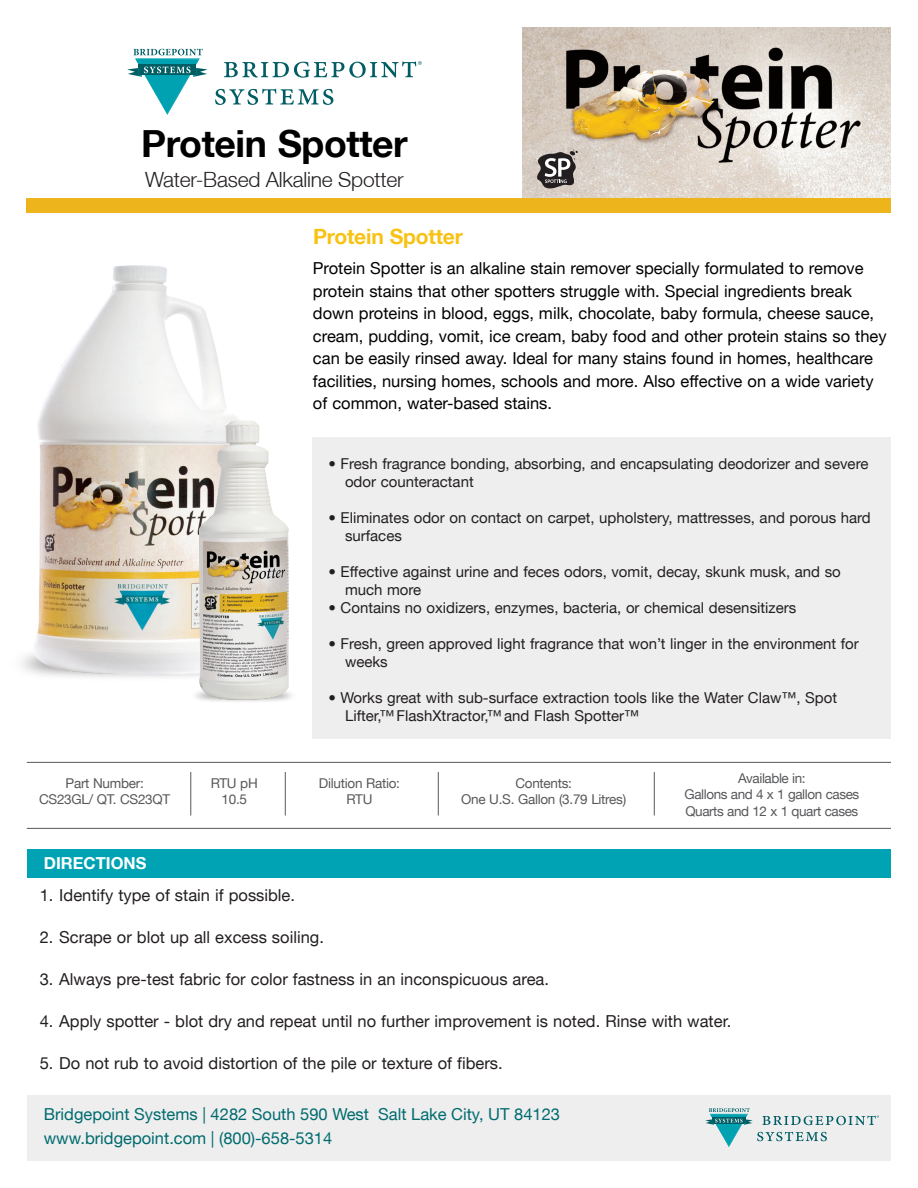
<style>
.page{position:relative;width:918px;height:1188px;background:#fff}
.page>*{position:absolute;margin:0;border:0;box-sizing:border-box;transform-origin:0 0}
.t1{font:700 37.35px "Helvetica Neue LT";letter-spacing:-.01em;color:#000}
.t2{font:300 21px "Helvetica Neue LT";letter-spacing:-.01em;color:#231f20}
.t3{font:700 21px "Helvetica Neue LT";letter-spacing:-.01em;color:#f8c213}
.t4{font:16.5px/22.5px "Helvetica Neue LT";color:#000}
.t5{font:16.5px "Helvetica Neue LT";color:#231f20}
.t6{font:16.5px "Helvetica Neue LT";color:#006b6e}
.t7{font:700 16.5px "Helvetica Neue LT";color:#fff}
.t8{font:15px/18px "Helvetica Neue LT";color:#231f20}
.t9{font:13.5px "Helvetica Neue LT";letter-spacing:-.02em;color:#57585a}
</style>
<div class="page">
<img style="left:523px;top:28px;width:368px;height:170px">
<svg style="left:536px;top:149px;width:42px;height:40px;background:#807a78"></svg>
<div style="left:313px;top:437px;width:578px;height:302px;background:#eeeeef"></div>
<svg style="left:127px;top:49px;width:81px;height:66px"></svg>
<svg style="left:215px;top:89px;width:118px;height:16px"></svg>
<svg style="left:224px;top:61px;width:198px;height:17px"></svg>
<div style="left:27px;top:1095px;width:864px;height:66px;background:#eeeeef"></div>
<svg style="left:705px;top:1108px;width:174px;height:39px"></svg>
<div style="left:27px;top:850px;width:864px;height:28px;background:#00a3b4"></div>
<div style="left:27px;top:198px;width:864px;height:15px;background:#edb51b"></div>
<hr style="left:27px;top:762px;width:864px;height:1px;background:#57585a">
<hr style="left:27px;top:828px;width:864px;height:1px;background:#57585a">
<hr style="left:191px;top:772px;width:1px;height:44px;background:#57585a">
<hr style="left:285px;top:772px;width:1px;height:44px;background:#57585a">
<hr style="left:438px;top:772px;width:1px;height:44px;background:#57585a">
<hr style="left:654px;top:772px;width:1px;height:44px;background:#57585a">
<img style="left:21px;top:265px;width:219px;height:428px">
<img style="left:199px;top:421px;width:90px;height:279px">
<p class="t1" style="left:141px;top:120px;width:268px">Protein Spotter</p>
<p class="t2" style="left:145px;top:167px;width:260px">Water-Based Alkaline Spotter</p>
<p class="t3" style="left:313px;top:224px;width:151px">Protein Spotter</p>
<p class="t4" style="left:313px;top:257px;width:575px">Protein Spotter is an alkaline stain remover specially formulated to remove protein stains that other spotters struggle with. Special ingredients break down proteins in blood, eggs, milk, chocolate, baby formula, cheese sauce, cream, pudding, vomit, ice cream, baby food and other protein stains so they can be easily rinsed away. Ideal for many stains found in homes, healthcare facilities, nursing homes, schools and more. Also effective on a wide variety of common, water-based stains.</p>
<p class="t9" style="left:66px;top:775px;width:80px">Part Number:</p>
<p class="t9" style="left:39px;top:791px;width:133px">CS23GL/ QT. CS23QT</p>
<p class="t7" style="left:44px;top:853px;width:104px">DIRECTIONS</p>
<p class="t9" style="left:211px;top:775px;width:49px">RTU pH</p>
<p class="t9" style="left:222px;top:791px;width:27px">10.5</p>
<p class="t8" style="left:345px;top:454px;width:525px;text-indent:-16px">• Fresh fragrance bonding, absorbing, and encapsulating deodorizer and severe odor counteractant</p>
<p class="t8" style="left:345px;top:508px;width:527px;text-indent:-16px">• Eliminates odor on contact on carpet, upholstery, mattresses, and porous hard surfaces</p>
<p class="t8" style="left:345px;top:562px;width:497px;text-indent:-16px">• Effective against urine and feces odors, vomit, decay, skunk musk, and so much more</p>
<p class="t8" style="left:328px;top:598px;width:469px">• Contains no oxidizers, enzymes, bacteria, or chemical desensitizers</p>
<p class="t8" style="left:345px;top:634px;width:515px;text-indent:-16px">• Fresh, green approved light fragrance that won’t linger in the environment for weeks</p>
<p class="t8" style="left:345px;top:688px;width:494px;text-indent:-16px">• Works great with sub-surface extraction tools like the Water Claw™, Spot<br>Lifter,™ FlashXtractor,™ and Flash Spotter™</p>
<p class="t9" style="left:319px;top:775px;width:83px">Dilution Ratio:</p>
<p class="t9" style="left:346px;top:791px;width:27px">RTU</p>
<p class="t9" style="left:515px;top:775px;width:58px">Contents:</p>
<p class="t9" style="left:461px;top:791px;width:166px">One U.S. Gallon (3.79 Litres)</p>
<p class="t9" style="left:738px;top:770px;width:69px">Available in:</p>
<p class="t9" style="left:685px;top:786px;width:176px">Gallons and 4 x 1 gallon cases</p>
<p class="t9" style="left:685px;top:803px;width:174px">Quarts and 12 x 1 quart cases</p>
<p class="t5" style="left:40px;top:885px;width:257px">1. Identify type of stain if possible.</p>
<p class="t5" style="left:40px;top:927px;width:286px">2. Scrape or blot up all excess soiling.</p>
<p class="t5" style="left:40px;top:969px;width:511px">3. Always pre-test fabric for color fastness in an inconspicuous area.</p>
<p class="t5" style="left:40px;top:1011px;width:693px">4. Apply spotter - blot dry and repeat until no further improvement is noted. Rinse with water.</p>
<p class="t5" style="left:40px;top:1053px;width:464px">5. Do not rub to avoid distortion of the pile or texture of fibers.</p>
<p class="t6" style="left:44px;top:1104px;width:518px">Bridgepoint Systems | 4282 South 590 West Salt Lake City, UT 84123</p>
<p class="t6" style="left:44px;top:1128px;width:290px">www.bridgepoint.com | (800)-658-5314</p>
</div>
